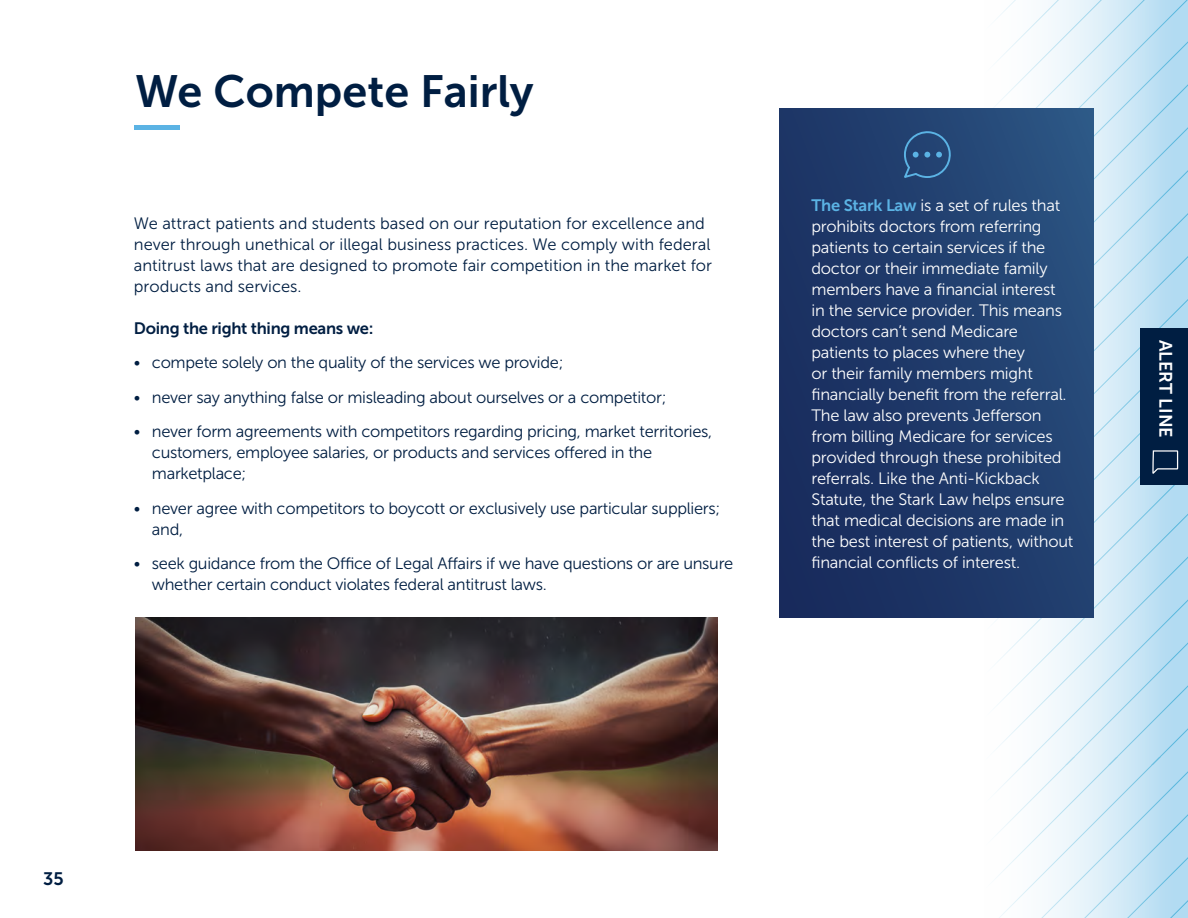
<style>
.page{position:relative;width:1188px;height:918px;background:#fff}
.page>*{position:absolute;margin:0;border:0;box-sizing:border-box;transform-origin:0 0}
.t1{font:45px "Museo Sans 700";color:#001e42}
.t2{font:18px "Museo Sans 700";color:#fff}
.t3{font:18px "Museo Sans 700";color:#001e42}
.t4{font:16.5px/21px "Museo Sans 300";letter-spacing:-.015em;color:#fff}
.t5{font:16.5px/21px "Museo Sans 300";letter-spacing:-.02em;color:#001e42}
.t6{font:16.5px/21px "Museo Sans 300";color:#001e42}
.t7{font:16.5px "Museo Sans 700";letter-spacing:-.02em;color:#001e42}
.s1{font-family:"Museo Sans 700";color:#5bb3e4}
</style>
<div class="page">
<svg style="left:956px;top:0;width:232px;height:918px"></svg>
<div style="left:134px;top:125px;width:46px;height:5px;background:#5bb3e4"></div>
<img style="left:135px;top:617px;width:582px;height:233px">
<div style="left:780px;top:108px;width:314px;height:509px;background:linear-gradient(to right,#192d5e,#274b7a)"></div>
<svg style="left:903px;top:131px;width:50px;height:48px;background:#2b5483"></svg>
<div style="left:1141px;top:328px;width:47px;height:157px;background:#001e42"></div>
<svg style="left:1152px;top:450px;width:27px;height:24px"></svg>
<h1 class="t1" style="left:135px;top:67px;width:400px">We Compete Fairly</h1>
<p class="t6" style="left:134px;top:213px;width:580px">We attract patients and students based on our reputation for excellence and never through unethical or illegal business practices. We comply with federal antitrust laws that are designed to promote fair competition in the market for products and services.</p>
<p class="t7" style="left:134px;top:319px;width:241px">Doing the right thing means we:</p>
<p class="t5" style="left:134px;top:352px;width:431px">• compete solely on the quality of the services we provide;</p>
<p class="t5" style="left:134px;top:387px;width:534px">• never say anything false or misleading about ourselves or a competitor;</p>
<p class="t5" style="left:152px;top:421px;width:562px;text-indent:-18px">• never form agreements with competitors regarding pricing, market territories, customers, employee salaries, or products and services offered in the marketplace;</p>
<p class="t5" style="left:152px;top:498px;width:570px;text-indent:-18px">• never agree with competitors to boycott or exclusively use particular suppliers; and,</p>
<p class="t5" style="left:152px;top:553px;width:583px;text-indent:-18px">• seek guidance from the Office of Legal Affairs if we have questions or are unsure whether certain conduct violates federal antitrust laws.</p>
<p class="t4" style="left:812px;top:195px;width:263px"><span class="s1">The Stark Law</span> is a set of rules that prohibits doctors from referring patients to certain services if the doctor or their immediate family members have a financial interest<br>in the service provider. This means doctors can’t send Medicare patients to places where they<br>or their family members might financially benefit from the referral.<br>The law also prevents Jefferson from billing Medicare for services provided through these prohibited referrals. Like the Anti-Kickback Statute, the Stark Law helps ensure that medical decisions are made in the best interest of patients, without financial conflicts of interest.</p>
<p class="t2" style="left:1176px;top:340px;width:99px;rotate:90deg">ALERT LINE</p>
<p class="t3" style="left:43px;top:869px;width:22px">35</p>
</div>
